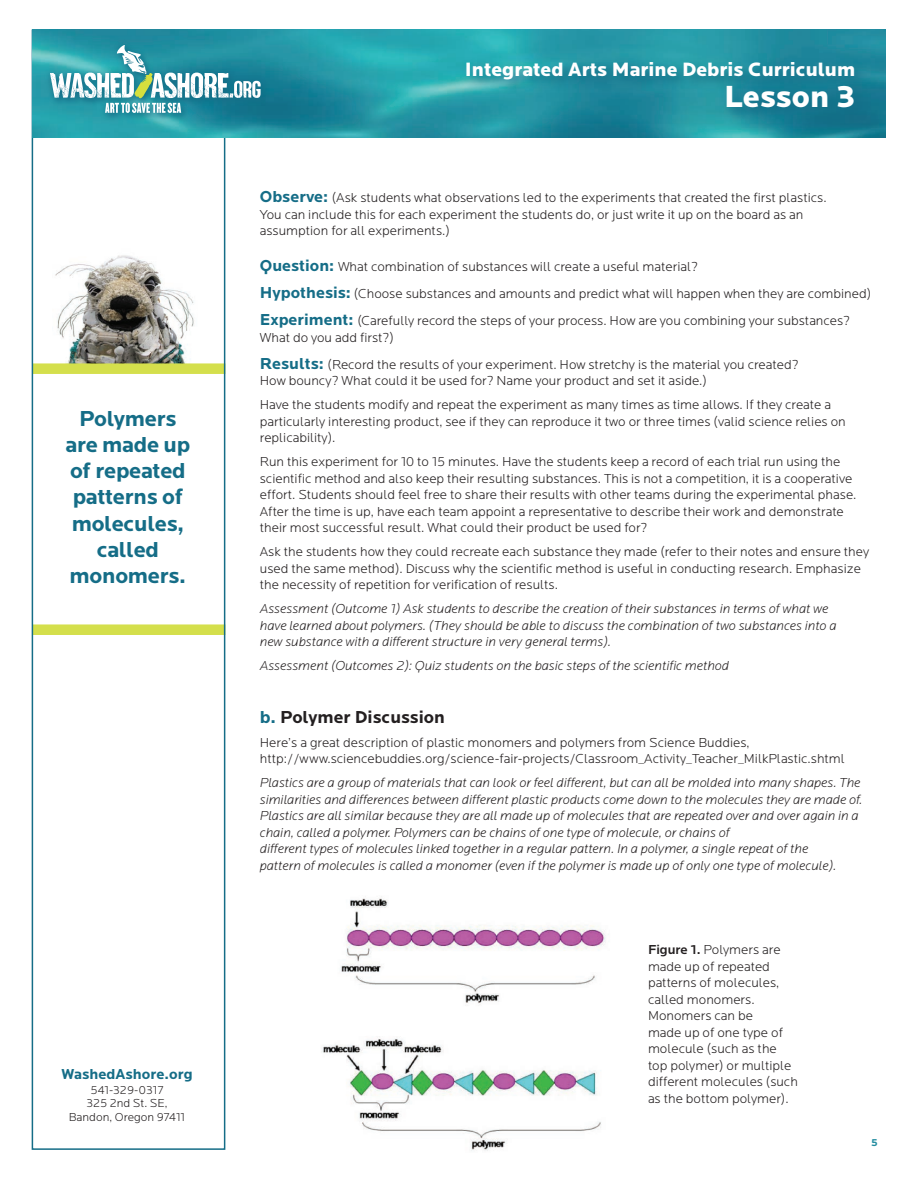
<style>
.page{position:relative;width:918px;height:1188px;background:#fff}
.page>*{position:absolute;margin:0;border:0;box-sizing:border-box;transform-origin:0 0}
.t1{font:900 31.65px "Locator";color:#fff}
.t2{font:700 22.5px/26.1px "Locator";letter-spacing:-.015em;color:#156d87;text-align:center}
.t3{font:900 20.1px "Locator";color:#fff}
.t4{font:700 18px "Locator";color:#231f20}
.t5{font:700 15px "Locator";color:#156d87}
.t6{font:300 13.5px/16.5px "Locator";color:#231f20}
.t7{font:italic 300 13.5px/16.5px "Locator";color:#231f20}
.t8{font:300 12px/13.5px "Locator";color:#231f20;text-align:center}
.t9{font:700 10.5px "Locator";color:#238da0}
.s1{font-weight:700;font-size:16.5px;color:#156d87}
.s2{color:#156d87}
.s3{font-weight:500}
</style>
<div class="page">
<img style="left:55px;top:255px;width:139px;height:108px">
<div style="left:32px;top:363px;width:193px;height:11px;background:#d4df4c"></div>
<div style="left:32px;top:624px;width:193px;height:11px;background:#d4df4c"></div>
<div style="left:32px;top:29px;width:193px;height:1121px;border:2px solid #156d87"></div>
<img style="left:32px;top:29px;width:853px;height:108px">
<div style="left:48px;top:43px;width:221px;height:78px;background:#156d87;opacity:.75"></div>
<div style="left:44px;top:39px;width:223px;height:80px;background:#156d87;opacity:.75"></div>
<svg style="left:50px;top:45px;width:211px;height:68px"></svg>
<svg style="left:463px;top:58px;width:407px;height:65px;background:#208a9c"></svg>
<img style="left:321px;top:896px;width:285px;height:255px">
<h2 class="t2" style="left:66px;top:406px;width:126px">Polymers are made up of repeated patterns of molecules, called monomers.</h2>
<p class="t5" style="left:61px;top:1065px;width:133px">WashedAshore.org</p>
<p class="t8" style="left:69px;top:1084px;width:118px">541-329-0317<br>325 2nd St. SE,<br>Bandon, Oregon 97411</p>
<h3 class="t3" style="left:465px;top:57px;width:392px">Integrated Arts Marine Debris Curriculum</h3>
<h1 class="t1" style="left:724px;top:78px;width:133px">Lesson 3</h1>
<p class="t6" style="left:260px;top:190px;width:568px"><span class="s1">Observe:</span> (Ask students what observations led to the experiments that created the first plastics.<br>You can include this for each experiment the students do, or just write it up on the board as an assumption for all experiments.)</p>
<p class="t6" style="left:260px;top:254px;width:613px;line-height:27px"><span class="s1">Question:</span> What combination of substances will create a useful material?<br><span class="s1">Hypothesis:</span> (Choose substances and amounts and predict what will happen when they are combined)<br><span class="s1">Experiment:</span> (Carefully record the steps of your process. How are you combining your substances?</p>
<p class="t6" style="left:260px;top:324px;width:540px;line-height:27px">What do you add first?)<br><span class="s1">Results:</span> (Record the results of your experiment. How stretchy is the material you created?</p>
<p class="t6" style="left:260px;top:369px;width:573px;line-height:24px">How bouncy? What could it be used for? Name your product and set it aside.)<br>Have the students modify and repeat the experiment as many times as time allows. If they create a</p>
<p class="t6" style="left:260px;top:413px;width:587px">particularly interesting product, see if they can reproduce it two or three times (valid science relies on replicability).</p>
<p class="t6" style="left:260px;top:454px;width:598px">Run this experiment for 10 to 15 minutes. Have the students keep a record of each trial run using the scientific method and also keep their resulting substances. This is not a competition, it is a cooperative effort. Students should feel free to share their results with other teams during the experimental phase.<br>After the time is up, have each team appoint a representative to describe their work and demonstrate their most successful result. What could their product be used for?</p>
<p class="t6" style="left:260px;top:544px;width:611px">Ask the students how they could recreate each substance they made (refer to their notes and ensure they used the same method). Discuss why the scientific method is useful in conducting research. Emphasize the necessity of repetition for verification of results.</p>
<p class="t7" style="left:260px;top:601px;width:578px">Assessment (Outcome 1) Ask students to describe the creation of their substances in terms of what we have learned about polymers. (They should be able to discuss the combination of two substances into a new substance with a different structure in very general terms).</p>
<p class="t7" style="left:260px;top:658px;width:471px">Assessment (Outcomes 2): Quiz students on the basic steps of the scientific method</p>
<h3 class="t4" style="left:260px;top:706px;width:187px"><span class="s2">b.</span> Polymer Discussion</h3>
<p class="t6" style="left:260px;top:734px;width:587px">Here’s a great description of plastic monomers and polymers from Science Buddies, http://www.sciencebuddies.org/science-fair-projects/Classroom_Activity_Teacher_MilkPlastic.shtml</p>
<p class="t7" style="left:260px;top:775px;width:604px">Plastics are a group of materials that can look or feel different, but can all be molded into many shapes. The similarities and differences between different plastic products come down to the molecules they are made of.<br>Plastics are all similar because they are all made up of molecules that are repeated over and over again in a chain, called a polymer. Polymers can be chains of one type of molecule, or chains of<br>different types of molecules linked together in a regular pattern. In a polymer, a single repeat of the<br>pattern of molecules is called a monomer (even if the polymer is made up of only one type of molecule).</p>
<p class="t6" style="left:648px;top:942px;width:151px"><span class="s3">Figure 1.</span> Polymers are made up of repeated patterns of molecules, called monomers.<br>Monomers can be<br>made up of one type of molecule (such as the top polymer) or multiple different molecules (such as the bottom polymer).</p>
<p class="t9" style="left:871px;top:1136px;width:8px">5</p>
</div>
